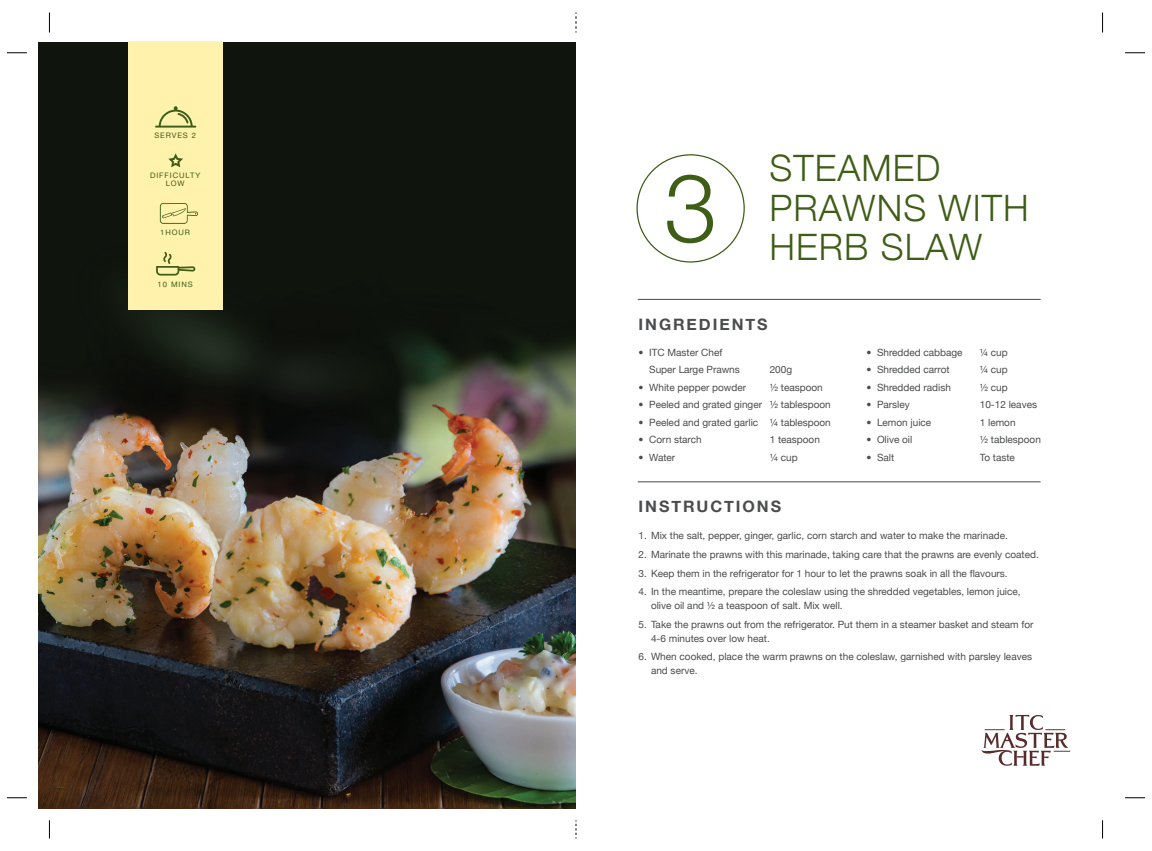
<style>
.page{position:relative;width:1152px;height:851px;background:#fff}
.page>*{position:absolute;margin:0;border:0;box-sizing:border-box;transform-origin:0 0}
.t1{font:300 95.25px "Helvetica Neue";color:#3e5d16}
.t2{font:300 36.38px/39.5px "Helvetica Neue";letter-spacing:.03em;color:#3e5d16}
.t3{font:700 15.75px "Helvetica Neue";letter-spacing:.12em;color:#4b4c4d}
.t4{font:10px/13.8px "Helvetica Neue";color:#4b4c4d}
.t5{font:7.5px/7.5px "Helvetica Neue";letter-spacing:.12em;color:#3e5d16;text-align:center}
</style>
<div class="page">
<hr style="left:637px;top:481px;width:403px;height:1px;background:#4b4c4d">
<hr style="left:637px;top:299px;width:403px;height:1px;background:#4b4c4d">
<img style="left:39px;top:42px;width:537px;height:766px">
<svg style="left:49px;top:13px;width:1px;height:20px"></svg>
<svg style="left:7px;top:53px;width:20px;height:1px"></svg>
<svg style="left:7px;top:797px;width:20px;height:1px"></svg>
<svg style="left:49px;top:820px;width:1px;height:18px"></svg>
<svg style="left:576px;top:13px;width:1px;height:20px"></svg>
<svg style="left:576px;top:820px;width:1px;height:18px"></svg>
<svg style="left:1102px;top:13px;width:1px;height:20px"></svg>
<svg style="left:1125px;top:53px;width:20px;height:1px"></svg>
<svg style="left:1125px;top:797px;width:20px;height:1px"></svg>
<svg style="left:1102px;top:820px;width:1px;height:18px"></svg>
<div style="left:128px;top:42px;width:95px;height:268px;background:#fff2ad"></div>
<svg style="left:155px;top:106px;width:41px;height:21px"></svg>
<svg style="left:156px;top:252px;width:39px;height:23px"></svg>
<svg style="left:160px;top:203px;width:38px;height:21px"></svg>
<svg style="left:168px;top:153px;width:15px;height:15px"></svg>
<svg style="left:981px;top:714px;width:89px;height:52px"></svg>
<p class="t5" style="left:154px;top:131px;width:43px">SERVES 2</p>
<p class="t5" style="left:150px;top:171px;width:52px">DIFFICULTY<br>LOW</p>
<p class="t5" style="left:160px;top:228px;width:31px">1HOUR</p>
<p class="t5" style="left:158px;top:280px;width:37px">10 MINS</p>
<h1 class="t1" style="left:664px;top:131px;width:54px">3</h1>
<h2 class="t2" style="left:769px;top:146px;width:261px">STEAMED<br>PRAWNS WITH</h2>
<h2 class="t2" style="left:769px;top:225px;width:214px">HERB SLAW</h2>
<h3 class="t3" style="left:638px;top:310px;width:130px">INGREDIENTS</h3>
<p class="t4" style="left:649px;top:343px;width:92px;line-height:17.5px;text-indent:-11px">• ITC Master Chef<br>Super Large Prawns</p>
<p class="t4" style="left:769px;top:362px;width:24px">200g</p>
<p class="t4" style="left:638px;top:379px;width:109px">• White pepper powder</p>
<p class="t4" style="left:769px;top:379px;width:54px">½ teaspoon</p>
<p class="t4" style="left:638px;top:397px;width:194px">• Peeled and grated ginger ½ tablespoon</p>
<p class="t4" style="left:638px;top:414px;width:194px">• Peeled and grated garlic ¼ tablespoon</p>
<p class="t4" style="left:638px;top:432px;width:65px">• Corn starch</p>
<p class="t4" style="left:769px;top:432px;width:52px">1 teaspoon</p>
<p class="t4" style="left:638px;top:449px;width:38px">• Water</p>
<p class="t4" style="left:769px;top:449px;width:29px">¼ cup</p>
<h3 class="t3" style="left:638px;top:492px;width:144px">INSTRUCTIONS</h3>
<p class="t4" style="left:866px;top:344px;width:98px">• Shredded cabbage</p>
<p class="t4" style="left:979px;top:344px;width:29px">¼ cup</p>
<p class="t4" style="left:866px;top:362px;width:85px">• Shredded carrot</p>
<p class="t4" style="left:979px;top:362px;width:29px">¼ cup</p>
<p class="t4" style="left:866px;top:379px;width:86px">• Shredded radish</p>
<p class="t4" style="left:979px;top:379px;width:29px">½ cup</p>
<p class="t4" style="left:866px;top:397px;width:45px">• Parsley</p>
<p class="t4" style="left:979px;top:397px;width:59px">10-12 leaves</p>
<p class="t4" style="left:866px;top:414px;width:66px">• Lemon juice</p>
<p class="t4" style="left:979px;top:414px;width:37px">1 lemon</p>
<p class="t4" style="left:866px;top:432px;width:47px">• Olive oil</p>
<p class="t4" style="left:979px;top:432px;width:63px">½ tablespoon</p>
<p class="t4" style="left:866px;top:449px;width:29px">• Salt</p>
<p class="t4" style="left:979px;top:449px;width:37px">To taste</p>
<p class="t4" style="left:638px;top:528px;width:371px">1. Mix the salt, pepper, ginger, garlic, corn starch and water to make the marinade.</p>
<p class="t4" style="left:638px;top:546px;width:402px">2. Marinate the prawns with this marinade, taking care that the prawns are evenly coated.</p>
<p class="t4" style="left:638px;top:565px;width:370px">3. Keep them in the refrigerator for 1 hour to let the prawns soak in all the flavours.</p>
<p class="t4" style="left:651px;top:584px;width:371px;text-indent:-12px">4. In the meantime, prepare the coleslaw using the shredded vegetables, lemon juice, olive oil and ½ a teaspoon of salt. Mix well.</p>
<p class="t4" style="left:651px;top:616px;width:384px;text-indent:-12px">5. Take the prawns out from the refrigerator. Put them in a steamer basket and steam for<br>4-6 minutes over low heat.</p>
<p class="t4" style="left:651px;top:649px;width:382px;text-indent:-12px">6. When cooked, place the warm prawns on the coleslaw, garnished with parsley leaves and serve.</p>
</div>
